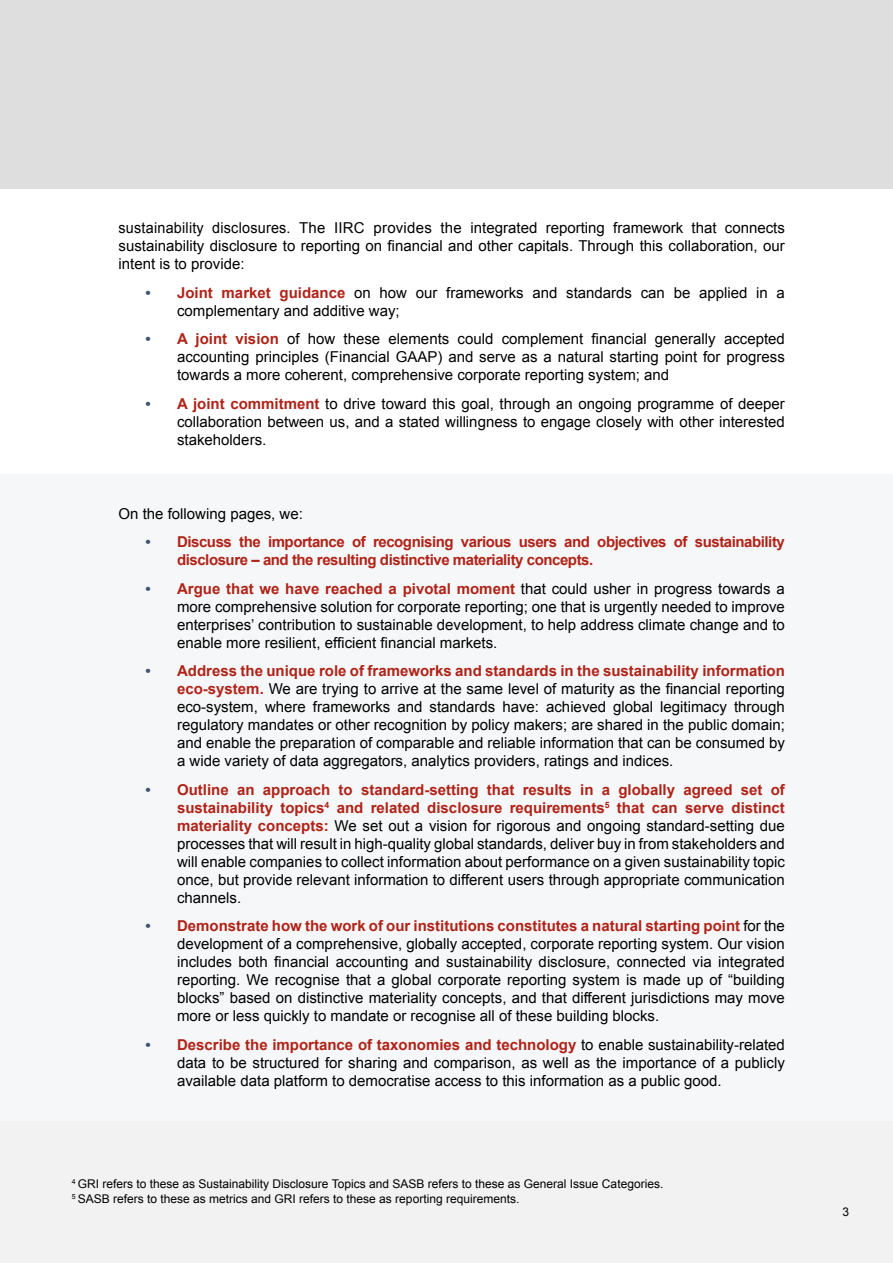
<style>
.page{position:relative;width:893px;height:1263px;background:#fff}
.page>*{position:absolute;margin:0;border:0;box-sizing:border-box;transform-origin:0 0}
.t1{font:15px/18px "Arial";color:#000;text-align:justify}
.t2{font:15px/18px "Arial";color:#000;text-align:justify;scale:.96 1}
.t3{font:700 15px/18px "Arial";letter-spacing:-.03em;color:#b02318}
.t4{font:12px/14.4px "Arial";color:#000}
.s1{font-weight:700;color:#415673}
.s2{font-weight:700;color:#b02318}
.s3{color:#415673}
</style>
<div class="page">
<div style="left:0;top:0;width:892px;height:189px;background:#dedede"></div>
<div style="left:0;top:1121px;width:892px;height:142px;background:#f2f2f2"></div>
<div style="left:0;top:474px;width:892px;height:647px;background:#f6f7f8"></div>
<p class="t2" style="left:118px;top:219px;width:695px">sustainability disclosures. The IIRC provides the integrated reporting framework that connects sustainability disclosure to reporting on financial and other capitals. Through this collaboration, our intent is to provide:</p>
<p class="t1" style="left:177px;top:283px;width:609px;text-indent:-32px"><span class="s1">•</span> <span class="s2">Joint market guidance</span> on how our frameworks and standards can be applied in a complementary and additive way;</p>
<p class="t1" style="left:177px;top:330px;width:609px;text-indent:-32px"><span class="s1">•</span> <span class="s2">A joint vision</span> of how these elements could complement financial generally accepted accounting principles (Financial GAAP) and serve as a natural starting point for progress towards a more coherent, comprehensive corporate reporting system; and</p>
<p class="t1" style="left:177px;top:394px;width:609px;text-indent:-32px"><span class="s1">•</span> <span class="s2">A joint commitment</span> to drive toward this goal, through an ongoing programme of deeper collaboration between us, and a stated willingness to engage closely with other interested stakeholders.</p>
<p class="t1" style="left:118px;top:505px;width:186px">On the following pages, we:</p>
<p class="t3" style="left:177px;top:534px;width:609px;text-indent:-32px"><span class="s3">•</span> Discuss the importance of recognising various users and objectives of sustainability disclosure – and the resulting distinctive materiality concepts.</p>
<p class="t1" style="left:177px;top:580px;width:609px;text-indent:-32px"><span class="s1">•</span> <span class="s2">Argue that we have reached a pivotal moment</span> that could usher in progress towards a more comprehensive solution for corporate reporting; one that is urgently needed to improve enterprises’ contribution to sustainable development, to help address climate change and to enable more resilient, efficient financial markets.</p>
<p class="t1" style="left:177px;top:662px;width:609px;text-indent:-32px"><span class="s1">•</span> <span class="s2">Address the unique role of frameworks and standards in the sustainability information eco-system.</span> We are trying to arrive at the same level of maturity as the financial reporting eco-system, where frameworks and standards have: achieved global legitimacy through regulatory mandates or other recognition by policy makers; are shared in the public domain; and enable the preparation of comparable and reliable information that can be consumed by a wide variety of data aggregators, analytics providers, ratings and indices.</p>
<p class="t1" style="left:177px;top:781px;width:609px;text-indent:-31px"><span class="s1">•</span> <span class="s2">Outline an approach to standard-setting that results in a globally agreed set of sustainability topics</span><sup>4</sup> <span class="s2">and related disclosure requirements</span><sup>5</sup> <span class="s2">that can serve distinct materiality concepts:</span> We set out a vision for rigorous and ongoing standard-setting due processes that will result in high-quality global standards, deliver buy in from stakeholders and will enable companies to collect information about performance on a given sustainability topic once, but provide relevant information to different users through appropriate communication channels.</p>
<p class="t1" style="left:177px;top:917px;width:609px;text-indent:-32px"><span class="s1">•</span> <span class="s2">Demonstrate how the work of our institutions constitutes a natural starting point</span> for the development of a comprehensive, globally accepted, corporate reporting system. Our vision includes both financial accounting and sustainability disclosure, connected via integrated reporting. We recognise that a global corporate reporting system is made up of “building blocks” based on distinctive materiality concepts, and that different jurisdictions may move more or less quickly to mandate or recognise all of these building blocks.</p>
<p class="t1" style="left:177px;top:1036px;width:609px;text-indent:-31px"><span class="s1">•</span> <span class="s2">Describe the importance of taxonomies and technology</span> to enable sustainability-related data to be structured for sharing and comparison, as well as the importance of a publicly available data platform to democratise access to this information as a public good.</p>
<p class="t4" style="left:72px;top:1177px;width:593px"><sup>4</sup> GRI refers to these as Sustainability Disclosure Topics and SASB refers to these as General Issue Categories.<br><sup>5</sup> SASB refers to these as metrics and GRI refers to these as reporting requirements.</p>
<p class="t4" style="left:842px;top:1205px;width:8px">3</p>
</div>
